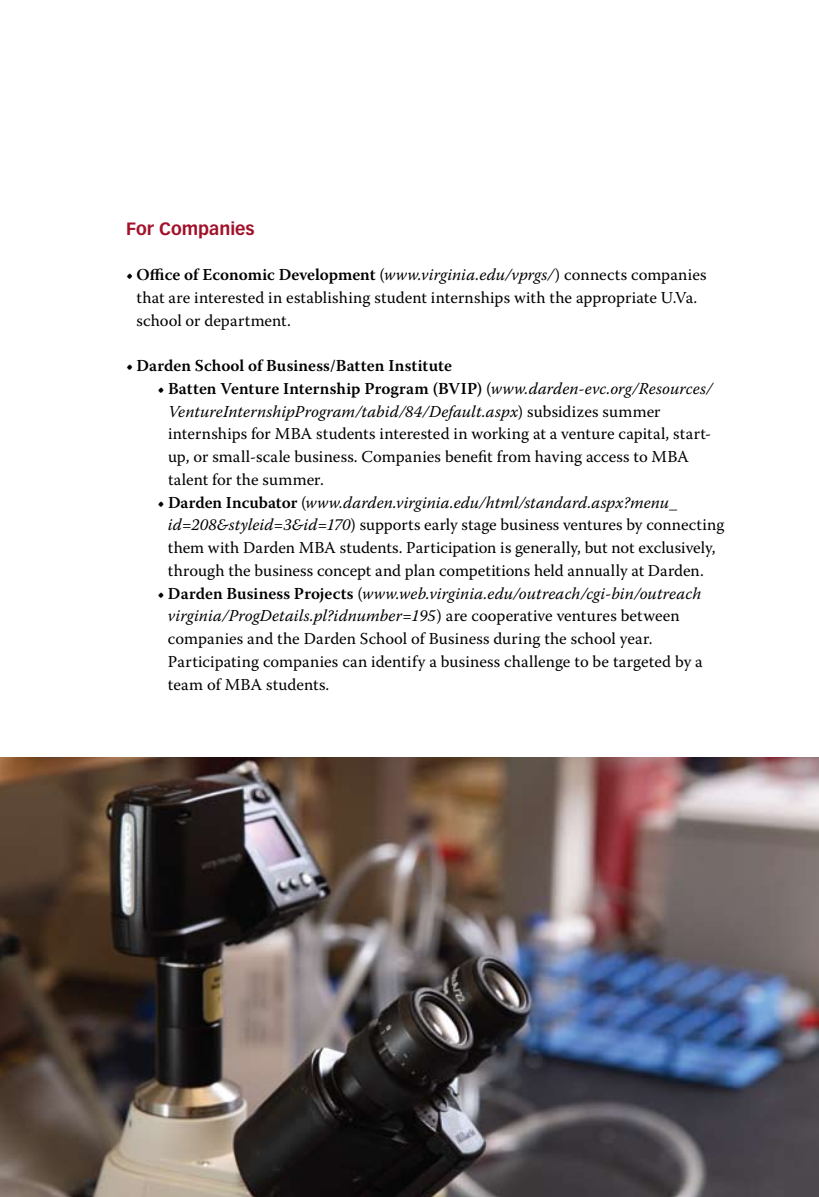
<style>
.page{position:relative;width:819px;height:1197px;background:#fff}
.page>*{position:absolute;margin:0;border:0;box-sizing:border-box;transform-origin:0 0}
.t1{font:700 17.5px "Vectora LT Std";color:#a2112a}
.t2{font:16.62px/22.8px "Warnock Pro";letter-spacing:.005em;color:#000}
.t3{font:600 16.62px "Warnock Pro";letter-spacing:.01em;color:#000}
.s1{font-weight:600}
.s2{font-style:italic}
</style>
<div class="page">
<img style="left:0;top:758px;width:819px;height:439px">
<p class="t1" style="left:126px;top:218px;width:130px">For Companies</p>
<p class="t2" style="left:137px;top:263px;width:572px;text-indent:-11px"><span class="s1">• Office of Economic Development</span> (<span class="s2">www.virginia.edu/vprgs/</span>) connects companies that are interested in establishing student internships with the appropriate U.Va. school or department.</p>
<p class="t3" style="left:126px;top:356px;width:328px">• Darden School of Business/Batten Institute</p>
<p class="t2" style="left:168px;top:377px;width:546px;text-indent:-11px"><span class="s1">• Batten Venture Internship Program (BVIP)</span> (<span class="s2">www.darden-evc.org/Resources/ VentureInternshipProgram/tabid/84/Default.aspx</span>) subsidizes summer internships for MBA students interested in working at a venture capital, start&shy;up, or small-scale business. Companies benefit from having access to MBA talent for the summer.</p>
<p class="t2" style="left:168px;top:490px;width:558px;text-indent:-10px"><span class="s1">• Darden Incubator</span> (<span class="s2">www.darden.virginia.edu/html/standard.aspx?menu_ id=208&amp;styleid=3&amp;id=170</span>) supports early stage business ventures by connecting them with Darden MBA students. Participation is generally, but not exclusively, through the business concept and plan competitions held annually at Darden.</p>
<p class="t2" style="left:168px;top:581px;width:536px;text-indent:-11px"><span class="s1">• Darden Business Projects</span> (<span class="s2">www.web.virginia.edu/outreach/cgi-bin/outreach virginia/ProgDetails.pl?idnumber=195</span>) are cooperative ventures between companies and the Darden School of Business during the school year.<br>Participating companies can identify a business challenge to be targeted by a team of MBA students.</p>
</div>
